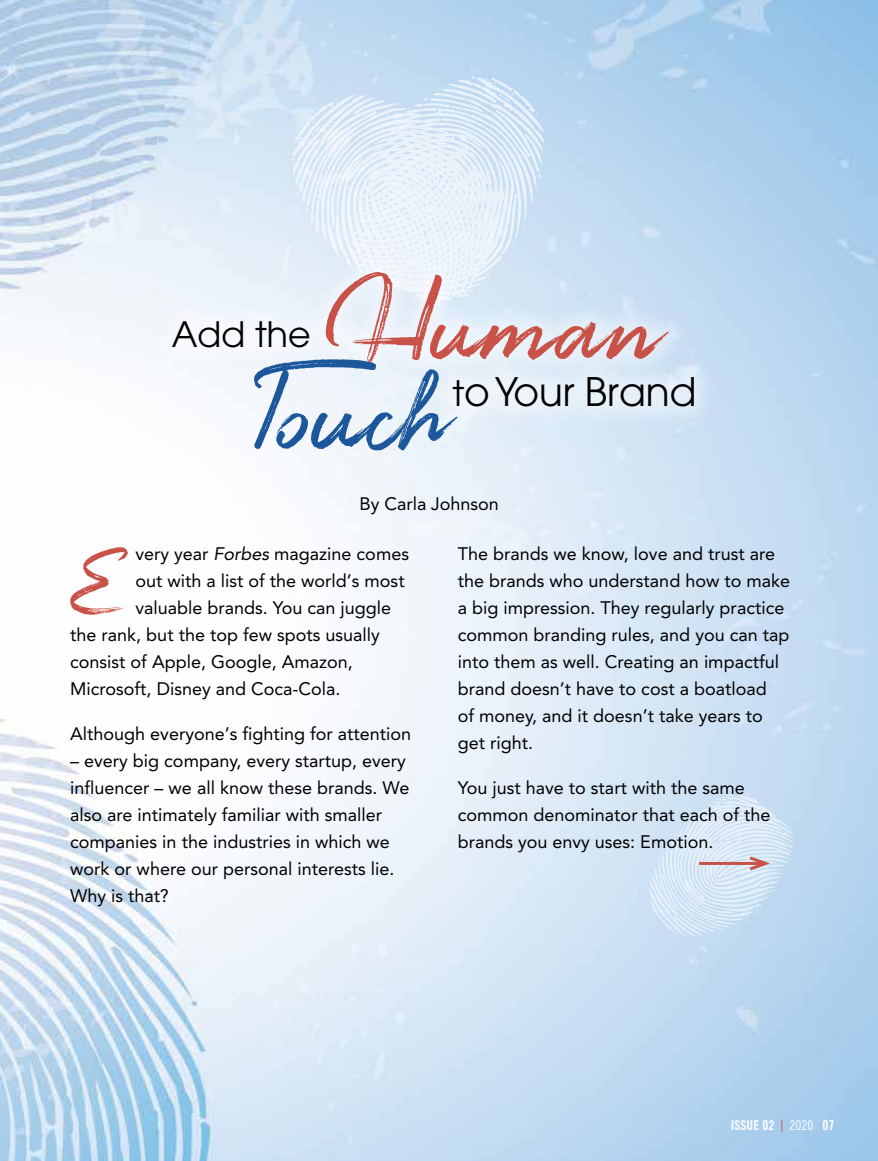
<style>
.page{position:relative;width:878px;height:1161px;background:#fff}
.page>*{position:absolute;margin:0;border:0;box-sizing:border-box;transform-origin:0 0}
.t1{font:161.4px "Perfetto";color:#1c569b}
.t2{font:153.75px "Perfetto";letter-spacing:-.02em;color:#c85248}
.t3{font:122.25px "Perfetto";color:#c85248}
.t4{font:39.15px "Avant Garde";color:#000}
.t5{font:34.8px "Avant Garde";color:#000}
.t6{font:18px/27px "Avenir";color:#000}
.t7{font:13.5px "Trade Gothic LT Std Bd Cn 20";color:#fff}
.s1{font-size:34.8px}
.s2{font-style:italic}
.s3{font-family:"Akzidenz Grotesk BE";font-weight:300;color:#c85248}
.s4{font-family:"Trade Gothic Cond Eighteen"}
</style>
<div class="page">
<img style="left:0;top:0;width:878px;height:1161px">
<svg style="left:291px;top:76px;width:253px;height:223px;background:#dceaf7"></svg>
<div style="left:303px;top:249px;width:388px;height:138px;background:#fff;opacity:.5"></div>
<div style="left:430px;top:355px;width:287px;height:75px;background:#fff;opacity:.5"></div>
<div style="left:150px;top:299px;width:182px;height:71px;background:#f3f7fc"></div>
<svg style="left:648px;top:792px;width:146px;height:144px;background:#d1e2f2"></svg>
<h2 class="t2" style="left:326px;top:247px;width:335px">Human</h2>
<h3 class="t4" style="left:452px;top:369px;width:246px"><span class="s1">t</span>o Your Brand</h3>
<h3 class="t5" style="left:172px;top:314px;width:140px">Add the</h3>
<h1 class="t1" style="left:254px;top:331px;width:195px">Touch</h1>
<p class="t6" style="left:359px;top:491px;width:141px">By Carla Johnson</p>
<h3 class="t3" style="left:70px;top:525px;width:52px">E</h3>
<p class="t6" style="left:135px;top:540px;width:275px">very year <span class="s2">Forbes</span> magazine comes</p>
<p class="t6" style="left:135px;top:567px;width:271px">out with a list of the world’s most</p>
<p class="t6" style="left:135px;top:594px;width:257px">valuable brands. You can juggle</p>
<p class="t6" style="left:70px;top:621px;width:311px">the rank, but the top few spots usually</p>
<p class="t6" style="left:70px;top:648px;width:284px">consist of Apple, Google, Amazon,</p>
<p class="t6" style="left:70px;top:675px;width:272px">Microsoft, Disney and Coca-Cola.</p>
<p class="t6" style="left:70px;top:721px;width:342px">Although everyone’s fighting for attention</p>
<p class="t6" style="left:70px;top:748px;width:341px">– every big company, every startup, every influencer – we all know these brands. We also are intimately familiar with smaller companies in the industries in which we work or where our personal interests lie.<br>Why is that?</p>
<p class="t6" style="left:457px;top:540px;width:334px">The brands we know, love and trust are the brands who understand how to make a big impression. They regularly practice common branding rules, and you can tap into them as well. Creating an impactful brand doesn’t have to cost a boatload<br>of money, and it doesn’t take years to get right.</p>
<p class="t6" style="left:457px;top:775px;width:314px">You just have to start with the same common denominator that each of the brands you envy uses: Emotion.</p>
<p class="t7" style="left:730px;top:1117px;width:105px">ISSUE 02 <span class="s3">|</span> <span class="s4">2020</span> 07</p>
</div>
